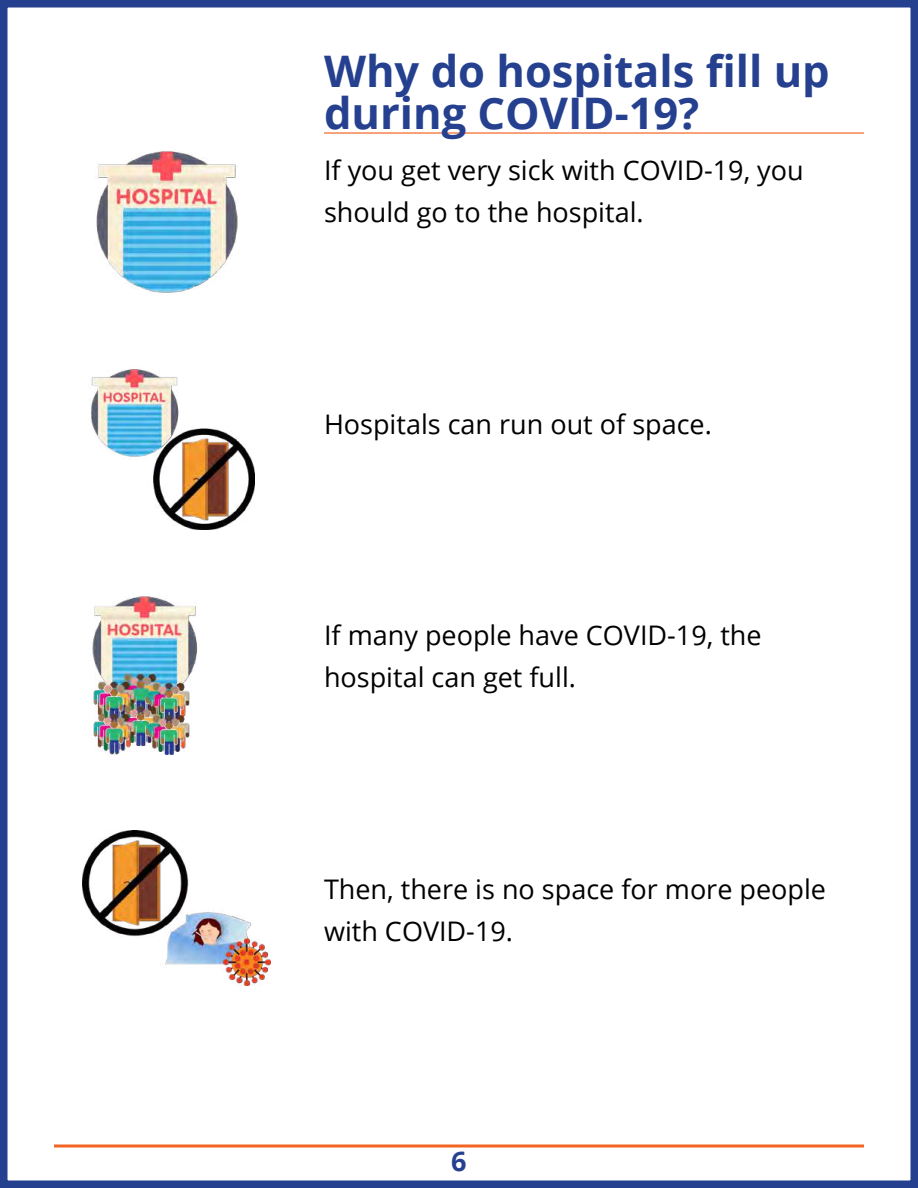
<style>
.page{position:relative;width:918px;height:1188px;background:#fff}
.page>*{position:absolute;margin:0;border:0;box-sizing:border-box;transform-origin:0 0}
.t1{font:700 43.5px/42px "Open Sans";color:#25408f}
.t2{font:27px/42px "Open Sans";color:#000}
.t3{font:700 27px "Open Sans";color:#25408f}
</style>
<div class="page">
<div style="left:0;top:0;width:918px;height:1188px;border:8px solid #25408f"></div>
<svg style="left:54px;top:1144px;width:810px;height:4px;background:#f58b59"></svg>
<img style="left:96px;top:151px;width:142px;height:142px">
<img style="left:91px;top:369px;width:163px;height:160px">
<img style="left:92px;top:596px;width:106px;height:158px">
<img style="left:83px;top:830px;width:188px;height:156px">
<hr style="left:324px;top:132px;width:540px;height:2px;background:#f5844e">
<h1 class="t1" style="left:324px;top:49px;width:507px">Why do hospitals fill up during COVID-19?</h1>
<p class="t2" style="left:324px;top:149px;width:481px">If you get very sick with COVID-19, you should go to the hospital.</p>
<p class="t2" style="left:324px;top:402px;width:389px">Hospitals can run out of space.</p>
<p class="t2" style="left:324px;top:614px;width:439px">If many people have COVID-19, the hospital can get full.</p>
<p class="t2" style="left:324px;top:867px;width:504px">Then, there is no space for more people with COVID-19.</p>
<p class="t3" style="left:451px;top:1142px;width:17px">6</p>
</div>
